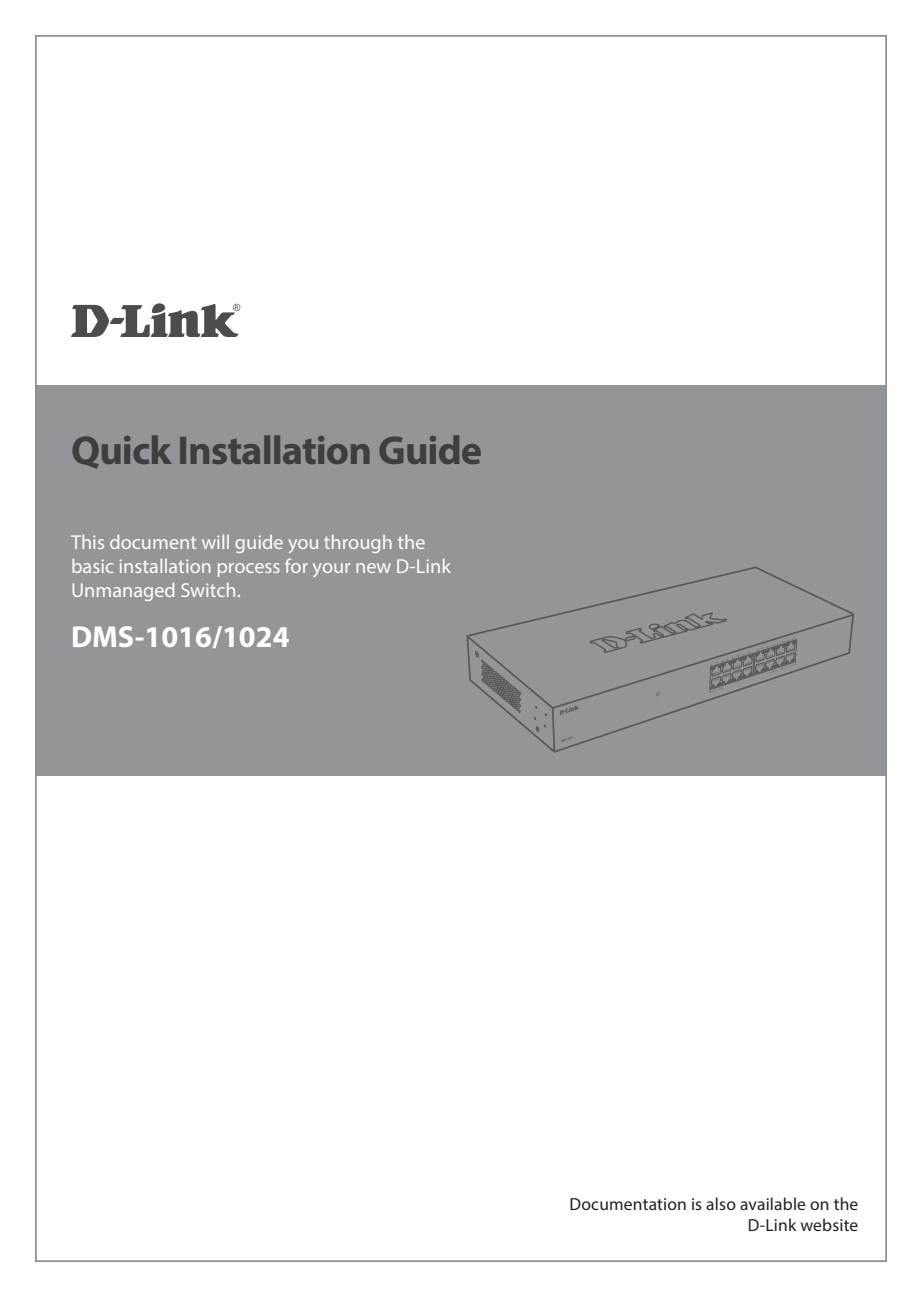
<style>
.page{position:relative;width:922px;height:1297px;background:#fff}
.page>*{position:absolute;margin:0;border:0;box-sizing:border-box;transform-origin:0 0}
.t1{font:700 40.5px "Myriad Pro";letter-spacing:-.025em;color:#3e3e3f}
.t2{font:700 30.25px "Myriad Pro";color:#fff}
.t3{font:20.25px/24.2px "Myriad Pro";color:#fff}
.t4{font:17.5px/21px "Myriad Pro";letter-spacing:.01em;color:#231f20;text-align:right}
</style>
<div class="page">
<svg style="left:71px;top:303px;width:169px;height:34px"></svg>
<div style="left:35px;top:385px;width:851px;height:390px;background:#939698"></div>
<svg style="left:565px;top:566px;width:286px;height:46px"></svg>
<svg style="left:466px;top:612px;width:388px;height:141px"></svg>
<svg style="left:475px;top:651px;width:46px;height:62px"></svg>
<svg style="left:559px;top:705px;width:19px;height:10px"></svg>
<svg style="left:561px;top:736px;width:11px;height:6px"></svg>
<svg style="left:588px;top:603px;width:208px;height:94px"></svg>
<svg style="left:534px;top:706px;width:12px;height:26px"></svg>
<h1 class="t1" style="left:71px;top:424px;width:412px">Quick Installation Guide</h1>
<p class="t3" style="left:71px;top:529px;width:381px">This document will guide you through the basic installation process for your new D-Link<br>Unmanaged Switch.</p>
<h2 class="t2" style="left:71px;top:617px;width:220px">DMS-1016/1024</h2>
<p class="t4" style="left:569px;top:1193px;width:290px">Documentation is also available on the<br>D-Link website</p>
</div>
